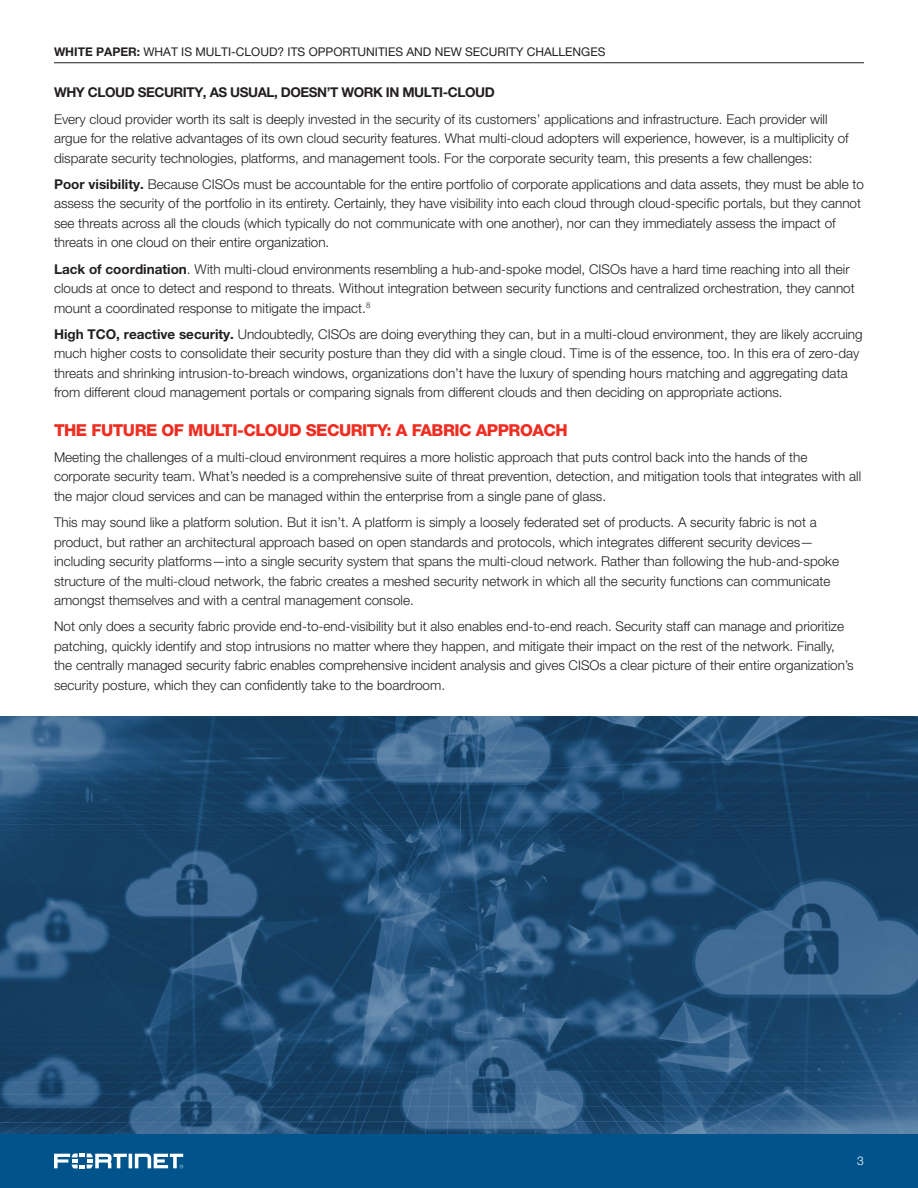
<style>
.page{position:relative;width:918px;height:1188px;background:#fff}
.page>*{position:absolute;margin:0;border:0;box-sizing:border-box;transform-origin:0 0}
.Body_Copy_SUBHEAD__R{font:800 16.5px "Helvetica Neue LT Pro";letter-spacing:-.03em;color:#ee2e22}
.Body_Copy{font:300 13.5px/19.5px "Helvetica Neue LT Pro";color:#231f20}
.Body_Copy_Sub-SUBHEA{font:700 13.5px "Helvetica Neue LT Pro";letter-spacing:-.03em;color:#231f20}
.t1{font:12px "Helvetica Neue LT Pro";color:#231f20}
.t2{font:300 12px "Helvetica Neue LT Pro";color:#fff}
.s1{font-weight:700}
</style>
<div class="page">
<div style="left:0;top:1134px;width:918px;height:54px;background:#00548b"></div>
<svg style="left:54px;top:1154px;width:129px;height:14px"></svg>
<hr style="left:54px;top:63px;width:810px;height:1px;background:#231f20">
<img style="left:0;top:716px;width:918px;height:418px">
<p class="t1" style="left:54px;top:44px;width:553px"><span class="s1">WHITE PAPER:</span> WHAT IS MULTI-CLOUD? ITS OPPORTUNITIES AND NEW SECURITY CHALLENGES</p>
<p class="Body_Copy_Sub-SUBHEA" style="left:54px;top:84px;width:442px">WHY CLOUD SECURITY, AS USUAL, DOESN’T WORK IN MULTI-CLOUD</p>
<p class="Body_Copy" style="left:54px;top:109px;width:796px">Every cloud provider worth its salt is deeply invested in the security of its customers’ applications and infrastructure. Each provider will argue for the relative advantages of its own cloud security features. What multi-cloud adopters will experience, however, is a multiplicity of disparate security technologies, platforms, and management tools. For the corporate security team, this presents a few challenges:</p>
<p class="Body_Copy" style="left:54px;top:174px;width:812px"><span class="s1">Poor visibility.</span> Because CISOs must be accountable for the entire portfolio of corporate applications and data assets, they must be able to assess the security of the portfolio in its entirety. Certainly, they have visibility into each cloud through cloud-specific portals, but they cannot see threats across all the clouds (which typically do not communicate with one another), nor can they immediately assess the impact of threats in one cloud on their entire organization.</p>
<p class="Body_Copy" style="left:54px;top:259px;width:802px"><span class="s1">Lack of coordination</span>. With multi-cloud environments resembling a hub-and-spoke model, CISOs have a hard time reaching into all their clouds at once to detect and respond to threats. Without integration between security functions and centralized orchestration, they cannot mount a coordinated response to mitigate the impact.<sup>8</sup></p>
<p class="Body_Copy" style="left:54px;top:324px;width:810px"><span class="s1">High TCO, reactive security.</span> Undoubtedly, CISOs are doing everything they can, but in a multi-cloud environment, they are likely accruing much higher costs to consolidate their security posture than they did with a single cloud. Time is of the essence, too. In this era of zero-day threats and shrinking intrusion-to-breach windows, organizations don’t have the luxury of spending hours matching and aggregating data from different cloud management portals or comparing signals from different clouds and then deciding on appropriate actions.</p>
<p class="Body_Copy_SUBHEAD__R" style="left:54px;top:420px;width:515px">THE FUTURE OF MULTI-CLOUD SECURITY: A FABRIC APPROACH</p>
<p class="Body_Copy" style="left:54px;top:447px;width:809px">Meeting the challenges of a multi-cloud environment requires a more holistic approach that puts control back into the hands of the corporate security team. What’s needed is a comprehensive suite of threat prevention, detection, and mitigation tools that integrates with all the major cloud services and can be managed within the enterprise from a single pane of glass.</p>
<p class="Body_Copy" style="left:54px;top:512px;width:787px">This may sound like a platform solution. But it isn’t. A platform is simply a loosely federated set of products. A security fabric is not a product, but rather an architectural approach based on open standards and protocols, which integrates different security devices— including security platforms—into a single security system that spans the multi-cloud network. Rather than following the hub-and-spoke structure of the multi-cloud network, the fabric creates a meshed security network in which all the security functions can communicate amongst themselves and with a central management console.</p>
<p class="Body_Copy" style="left:54px;top:617px;width:801px">Not only does a security fabric provide end-to-end-visibility but it also enables end-to-end reach. Security staff can manage and prioritize patching, quickly identify and stop intrusions no matter where they happen, and mitigate their impact on the rest of the network. Finally, the centrally managed security fabric enables comprehensive incident analysis and gives CISOs a clear picture of their entire organization’s security posture, which they can confidently take to the boardroom.</p>
<p class="t2" style="left:857px;top:1154px;width:8px">3</p>
</div>
